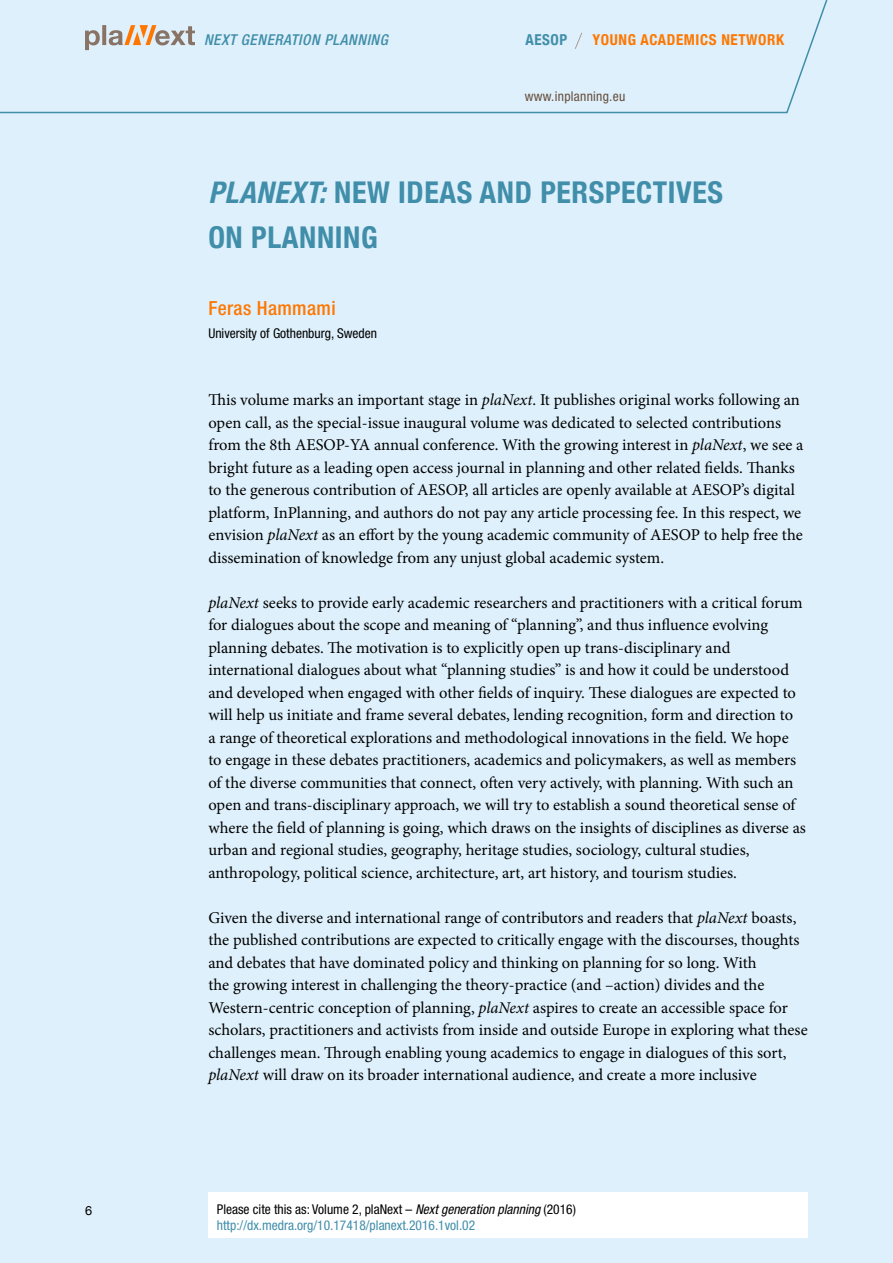
<style>
.page{position:relative;width:893px;height:1263px;background:#def0fb}
.page>*{position:absolute;margin:0;border:0;box-sizing:border-box;transform-origin:0 0}
.t1{font:700 condensed 30px/45px "Helvetica Neue";letter-spacing:.02em;color:#408eaa}
.t2{font:500 condensed 19.5px "Helvetica Neue";letter-spacing:.02em;color:#f70}
.t3{font:16.5px/22.5px "Minion Pro";color:#000}
.t4{font:italic 500 condensed 15px "Helvetica Neue";letter-spacing:.04em;color:#408eaa}
.t5{font:700 condensed 15px "Helvetica Neue";letter-spacing:.04em;color:#f70}
.t6{font:700 condensed 15px "Helvetica Neue";letter-spacing:.04em;color:#408eaa}
.t7{font:condensed 13.5px/16.5px "Helvetica Neue";color:#408eaa}
.t8{font:condensed 13.5px "Helvetica Neue";color:#000}
.t9{font:condensed 13.5px "Helvetica Neue";letter-spacing:.02em;color:#674e3d}
.t10{font:12.75px "Helvetica Neue";color:#000}
.s1{font-style:italic}
.s2{color:#000}
.s3{font-style:italic;color:#000}
</style>
<div class="page">
<svg style="left:0;top:0;width:828px;height:114px"></svg>
<svg style="left:85px;top:25px;width:110px;height:25px"></svg>
<svg style="left:575px;top:33px;width:7px;height:16px"></svg>
<div style="left:208px;top:1193px;width:600px;height:45px;background:#fff"></div>
<p class="t10" style="left:85px;top:1201px;width:9px">6</p>
<p class="t4" style="left:204px;top:31px;width:185px">NEXT GENERATION PLANNING</p>
<p class="t6" style="left:525px;top:28px;width:43px">AESOP</p>
<p class="t5" style="left:593px;top:28px;width:193px">YOUNG ACADEMICS NETWORK</p>
<p class="t9" style="left:525px;top:88px;width:102px">www.inplanning.eu</p>
<h1 class="t1" style="left:208px;top:167px;width:516px"><span class="s1">PLANEXT:</span> NEW IDEAS AND PERSPECTIVES<br>ON PLANNING</h1>
<p class="t2" style="left:208px;top:296px;width:129px">Feras Hammami</p>
<p class="t8" style="left:208px;top:325px;width:170px">University of Gothenburg, Sweden</p>
<p class="t3" style="left:208px;top:389px;width:597px">This volume marks an important stage in <span class="s1">plaNext</span>. It publishes original works following an open call, as the special-issue inaugural volume was dedicated to selected contributions from the 8th AESOP-YA annual conference. With the growing interest in <span class="s1">plaNext</span>, we see a bright future as a leading open access journal in planning and other related fields. Thanks to the generous contribution of AESOP, all articles are openly available at AESOP’s digital platform, InPlanning, and authors do not pay any article processing fee. In this respect, we envision <span class="s1">plaNext</span> as an effort by the young academic community of AESOP to help free the dissemination of knowledge from any unjust global academic system.</p>
<p class="t3" style="left:208px;top:591px;width:599px"><span class="s1">plaNext</span> seeks to provide early academic researchers and practitioners with a critical forum for dialogues about the scope and meaning of “planning”, and thus influence evolving planning debates. The motivation is to explicitly open up trans-disciplinary and international dialogues about what “planning studies” is and how it could be understood and developed when engaged with other fields of inquiry. These dialogues are expected to will help us initiate and frame several debates, lending recognition, form and direction to<br>a range of theoretical explorations and methodological innovations in the field. We hope to engage in these debates practitioners, academics and policymakers, as well as members of the diverse communities that connect, often very actively, with planning. With such an open and trans-disciplinary approach, we will try to establish a sound theoretical sense of where the field of planning is going, which draws on the insights of disciplines as diverse as urban and regional studies, geography, heritage studies, sociology, cultural studies, anthropology, political science, architecture, art, art history, and tourism studies.</p>
<p class="t3" style="left:208px;top:906px;width:601px">Given the diverse and international range of contributors and readers that <span class="s1">plaNext</span> boasts, the published contributions are expected to critically engage with the discourses, thoughts and debates that have dominated policy and thinking on planning for so long. With<br>the growing interest in challenging the theory-practice (and –action) divides and the Western-centric conception of planning, <span class="s1">plaNext</span> aspires to create an accessible space for scholars, practitioners and activists from inside and outside Europe in exploring what these challenges mean. Through enabling young academics to engage in dialogues of this sort, <span class="s1">plaNext</span> will draw on its broader international audience, and create a more inclusive</p>
<p class="t7" style="left:217px;top:1201px;width:361px"><span class="s2">Please cite this as: Volume 2, plaNext –</span> <span class="s3">Next generation planning</span> <span class="s2">(2016) </span>http://dx.medra.org/10.17418/planext.2016.1vol.02</p>
</div>
